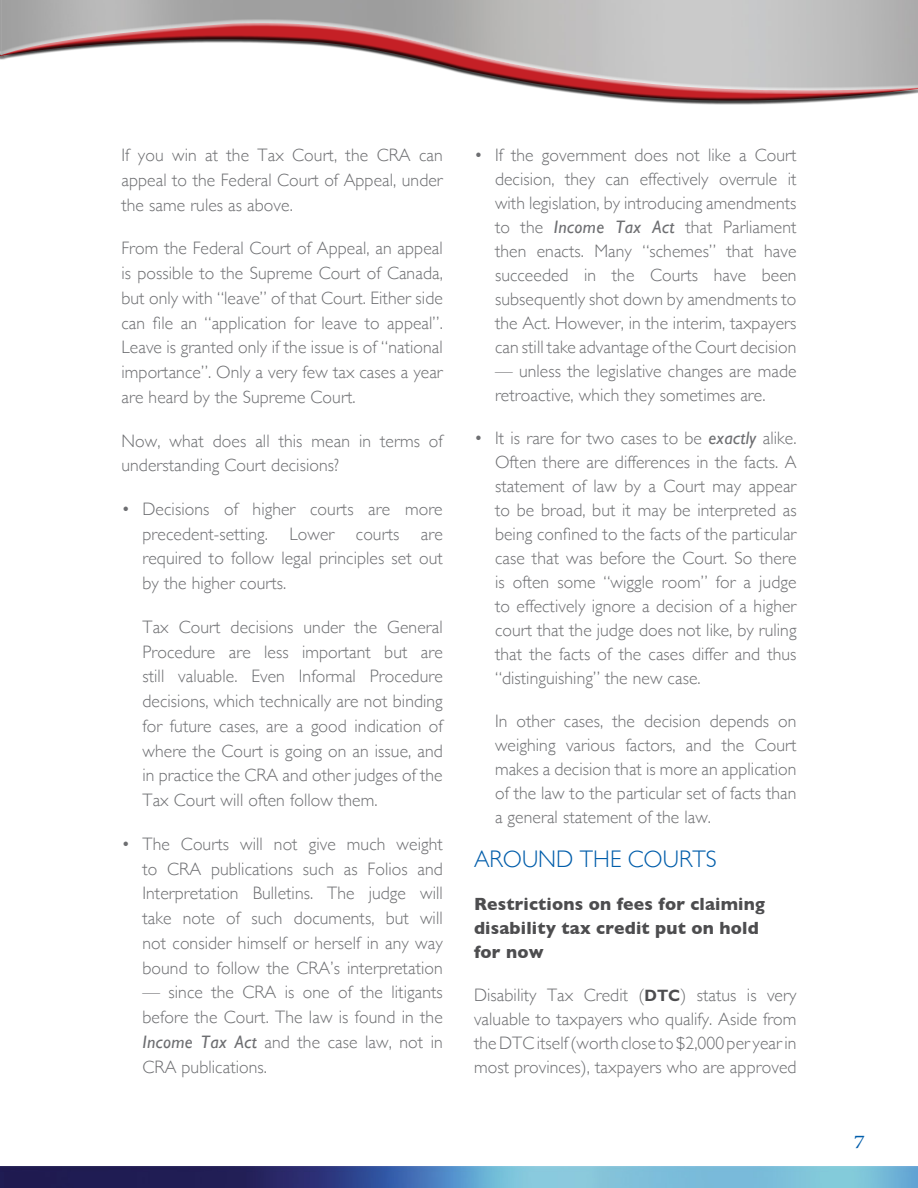
<style>
.page{position:relative;width:918px;height:1188px;background:#fff}
.page>*{position:absolute;margin:0;border:0;box-sizing:border-box;transform-origin:0 0}
.t1{font:300 24px "Gill Sans";color:#005daa}
.t2{font:19.5px "Minion Pro";color:#005daa;scale:1.2 1}
.t3{font:300 18px/24.8px "Gill Sans";letter-spacing:.005em;color:#6d6e71;text-align:justify}
.t4{font:700 18px/24px "Gill Sans";letter-spacing:.01em;color:#4d4d4f}
.s1{font-weight:400;font-style:italic}
.s2{font-family:"Gill Sans Std";font-weight:700;font-size:16.5px;color:#4d4d4f}
</style>
<div class="page">
<img style="left:0;top:1166px;width:918px;height:22px">
<div style="left:0;top:20px;width:918px;height:74px;background:#fff;opacity:.75"></div>
<div style="left:0;top:35px;width:918px;height:69px;background:#000;opacity:.75"></div>
<p class="t3" style="left:122px;top:142px;width:323px">If you win at the Tax Court, the CRA can appeal to the Federal Court of Appeal, under the same rules as above.</p>
<p class="t3" style="left:122px;top:235px;width:323px">From the Federal Court of Appeal, an appeal is possible to the Supreme Court of Canada, but only with “leave” of that Court. Either side can file an “application for leave to appeal”.<br>Leave is granted only if the issue is of “national importance”. Only a very few tax cases a year are heard by the Supreme Court.</p>
<p class="t3" style="left:122px;top:427px;width:323px">Now, what does all this mean in terms of understanding Court decisions?</p>
<p class="t3" style="left:142px;top:496px;width:302px;text-indent:-21px">• Decisions of higher courts are more precedent-setting. Lower courts are required to follow legal principles set out by the higher courts.</p>
<p class="t3" style="left:142px;top:614px;width:302px">Tax Court decisions under the General Procedure are less important but are still valuable. Even Informal Procedure decisions, which technically are not binding for future cases, are a good indication of where the Court is going on an issue, and in practice the CRA and other judges of the Tax Court will often follow them.</p>
<p class="t3" style="left:142px;top:831px;width:302px;text-indent:-21px">• The Courts will not give much weight to CRA publications such as Folios and Interpretation Bulletins. The judge will take note of such documents, but will not consider himself or herself in any way bound to follow the CRA’s interpretation</p>
<p class="t3" style="left:142px;top:979px;width:302px">— since the CRA is one of the litigants before the Court. The law is found in the <span class="s1">Income Tax Act</span> and the case law, not in CRA publications.</p>
<p class="t3" style="left:495px;top:142px;width:303px;line-height:24px;text-indent:-21px">• If the government does not like a Court decision, they can effectively overrule it with legislation, by introducing amendments to the <span class="s1">Income Tax Act</span> that Parliament then enacts. Many “schemes” that have succeeded in the Courts have been subsequently shot down by amendments to the Act. However, in the interim, taxpayers can still take advantage of the Court decision</p>
<p class="t3" style="left:495px;top:358px;width:303px;line-height:24px">— unless the legislative changes are made retroactive, which they sometimes are.</p>
<p class="t3" style="left:495px;top:425px;width:303px;line-height:24px;text-indent:-21px">• It is rare for two cases to be <span class="s1">exactly</span> alike.<br>Often there are differences in the facts. A statement of law by a Court may appear to be broad, but it may be interpreted as being confined to the facts of the particular case that was before the Court. So there is often some “wiggle room” for a judge to effectively ignore a decision of a higher court that the judge does not like, by ruling that the facts of the cases differ and thus “distinguishing” the new case.</p>
<p class="t3" style="left:495px;top:708px;width:303px;line-height:24px">In other cases, the decision depends on weighing various factors, and the Court makes a decision that is more an application of the law to the particular set of facts than a general statement of the law.</p>
<h1 class="t1" style="left:474px;top:840px;width:244px">AROUND THE COURTS</h1>
<p class="t4" style="left:474px;top:892px;width:292px">Restrictions on fees for claiming disability tax credit put on hold for now</p>
<p class="t3" style="left:474px;top:982px;width:324px;line-height:24px">Disability Tax Credit (<span class="s2">DTC</span>) status is very valuable to taxpayers who qualify. Aside from the DTC itself (worth close to $2,000 per year in most provinces), taxpayers who are approved</p>
<p class="t2" style="left:854px;top:1129px;width:11px">7</p>
</div>
